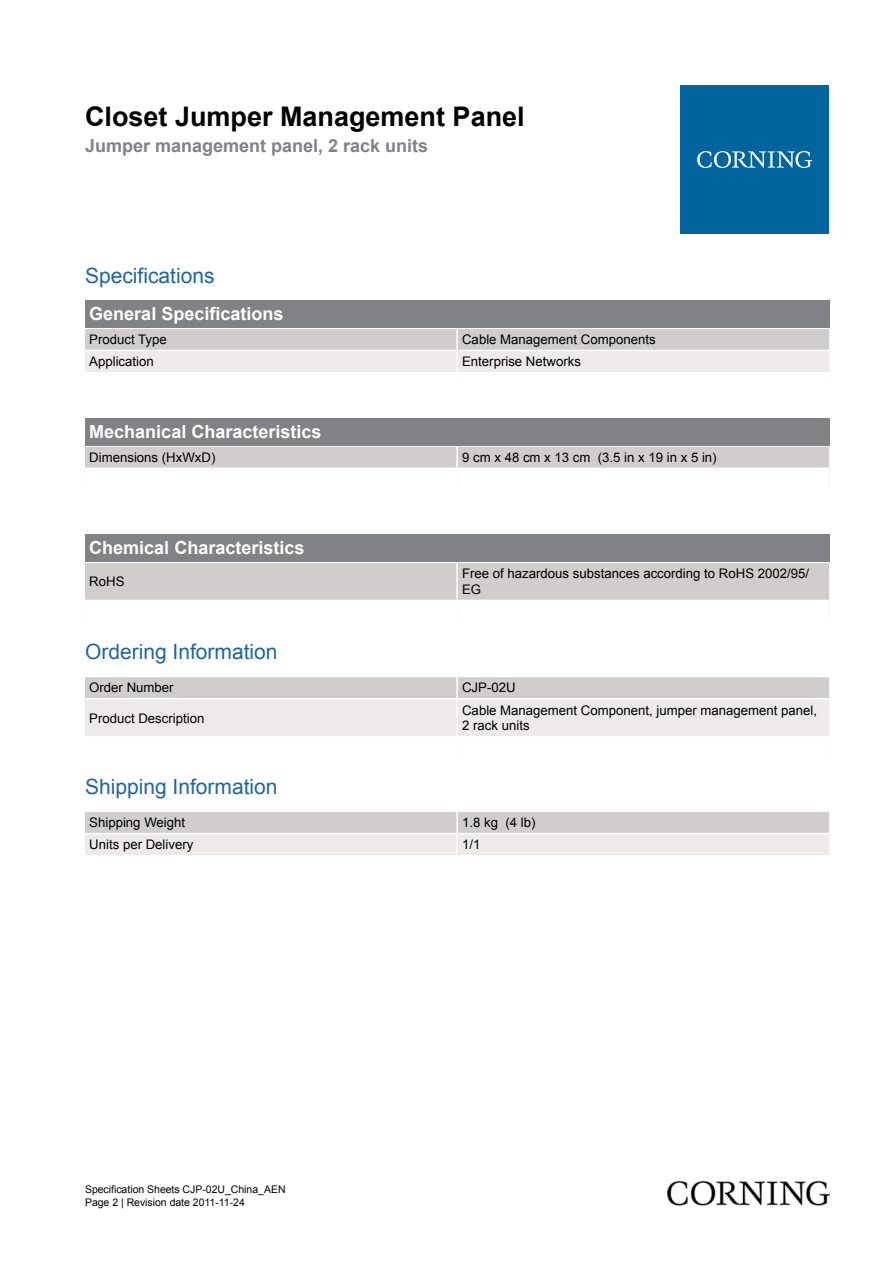
<style>
.page{position:relative;width:893px;height:1263px;background:#fff}
.page>*{position:absolute;margin:0;border:0;box-sizing:border-box;transform-origin:0 0}
.t1{font:700 27px "Arial";color:#000}
.t2{font:21px "Arial";color:#1f65a1}
.t3{font:700 18px "Arial";color:#fff}
.t4{font:700 18px "Arial";color:#808285}
.t5{font:13.2px/15.9px "Arial";color:#000}
.t6{font:10.5px/12.6px "Arial";color:#000}
</style>
<div class="page">
<div style="left:85px;top:300px;width:744px;height:27px;background:#808285"></div>
<svg style="left:85px;top:329px;width:744px;height:43px;background:#dfdbda"></svg>
<hr style="left:456px;top:329px;width:2px;height:21px;background:#fff">
<hr style="left:456px;top:351px;width:2px;height:21px;background:#fff">
<hr style="left:85px;top:350px;width:372px;height:1px;background:#fff">
<hr style="left:457px;top:350px;width:372px;height:1px;background:#fff">
<div style="left:85px;top:418px;width:744px;height:27px;background:#808285"></div>
<div style="left:85px;top:447px;width:744px;height:21px;background:#d1cdcc"></div>
<hr style="left:456px;top:447px;width:2px;height:21px;background:#fff">
<div style="left:85px;top:534px;width:744px;height:28px;background:#808285"></div>
<div style="left:85px;top:563px;width:744px;height:37px;background:#d1cdcc"></div>
<hr style="left:456px;top:563px;width:2px;height:37px;background:#fff">
<svg style="left:85px;top:677px;width:744px;height:59px;background:#e3dfde"></svg>
<hr style="left:456px;top:677px;width:2px;height:21px;background:#fff">
<hr style="left:456px;top:699px;width:2px;height:37px;background:#fff">
<hr style="left:85px;top:698px;width:372px;height:1px;background:#fff">
<hr style="left:457px;top:698px;width:372px;height:1px;background:#fff">
<svg style="left:85px;top:812px;width:744px;height:43px;background:#dfdbda"></svg>
<hr style="left:456px;top:812px;width:2px;height:21px;background:#fff">
<hr style="left:456px;top:834px;width:2px;height:21px;background:#fff">
<hr style="left:85px;top:833px;width:372px;height:1px;background:#fff">
<hr style="left:457px;top:833px;width:372px;height:1px;background:#fff">
<div style="left:680px;top:85px;width:149px;height:149px;background:#00649d"></div>
<svg style="left:697px;top:151px;width:115px;height:17px"></svg>
<img style="left:668px;top:1180px;width:161px;height:25px">
<h1 class="t1" style="left:85px;top:98px;width:441px">Closet Jumper Management Panel</h1>
<h3 class="t4" style="left:85px;top:134px;width:345px">Jumper management panel, 2 rack units</h3>
<h2 class="t2" style="left:85px;top:262px;width:131px">Specifications</h2>
<h3 class="t3" style="left:89px;top:302px;width:196px">General Specifications</h3>
<p class="t5" style="left:89px;top:332px;width:79px">Product Type</p>
<p class="t5" style="left:462px;top:332px;width:195px">Cable Management Components</p>
<p class="t5" style="left:89px;top:354px;width:66px">Application</p>
<p class="t5" style="left:462px;top:354px;width:120px">Enterprise Networks</p>
<h3 class="t3" style="left:89px;top:420px;width:234px">Mechanical Characteristics</h3>
<p class="t5" style="left:89px;top:449px;width:128px">Dimensions (HxWxD)</p>
<p class="t5" style="left:462px;top:449px;width:256px">9 cm x 48 cm x 13 cm (3.5 in x 19 in x 5 in)</p>
<h3 class="t3" style="left:89px;top:536px;width:217px">Chemical Characteristics</h3>
<p class="t5" style="left:89px;top:574px;width:37px">RoHS</p>
<p class="t5" style="left:462px;top:566px;width:349px">Free of hazardous substances according to RoHS 2002/95/<br>EG</p>
<h2 class="t2" style="left:85px;top:638px;width:194px">Ordering Information</h2>
<p class="t5" style="left:89px;top:680px;width:86px">Order Number</p>
<p class="t5" style="left:462px;top:680px;width:55px">CJP-02U</p>
<p class="t5" style="left:89px;top:710px;width:117px">Product Description</p>
<p class="t5" style="left:462px;top:702px;width:357px">Cable Management Component, jumper management panel,<br>2 rack units</p>
<h2 class="t2" style="left:85px;top:773px;width:194px">Shipping Information</h2>
<p class="t5" style="left:89px;top:815px;width:97px">Shipping Weight</p>
<p class="t5" style="left:462px;top:815px;width:75px">1.8 kg (4 lb)</p>
<p class="t5" style="left:89px;top:837px;width:106px">Units per Delivery</p>
<p class="t5" style="left:462px;top:837px;width:20px">1/1</p>
<p class="t6" style="left:85px;top:1183px;width:202px">Specification Sheets CJP-02U_China_AEN<br>Page 2 | Revision date 2011-11-24</p>
</div>
